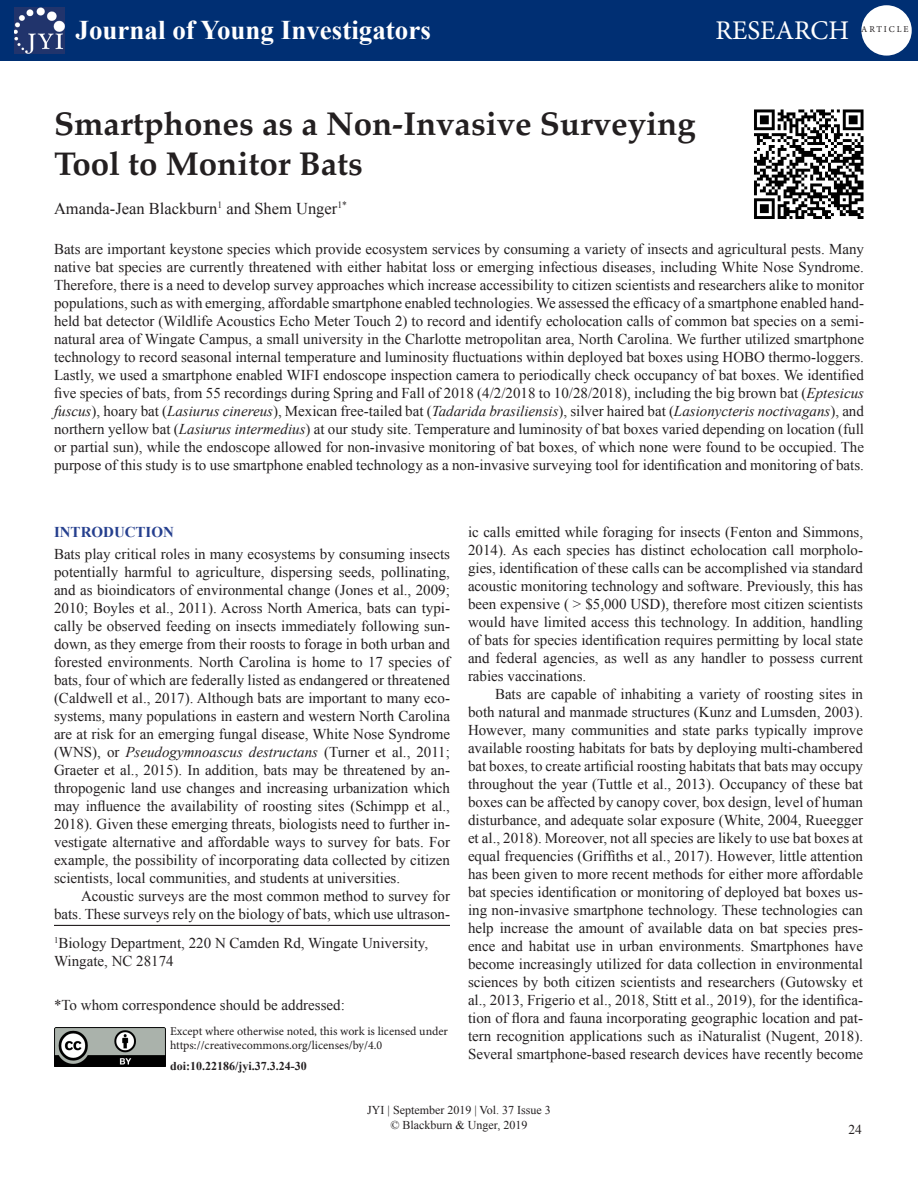
<style>
.page{position:relative;width:918px;height:1188px;background:#fff}
.page>*{position:absolute;margin:0;border:0;box-sizing:border-box;transform-origin:0 0}
.t1{font:700 33px/39.6px "Palatino";color:#231f20}
.t2{font:700 27px "Times New Roman";color:#fff}
.t3{font:27px "Minion Pro";color:#fff}
.t4{font:16.5px "Times New Roman";color:#231f20}
.t5{font:15px/18px "Times New Roman";color:#231f20;text-align:justify}
.t6{font:700 15px "Times New Roman";color:#253f8e}
.t7{font:13.5px "Times New Roman";color:#231f20}
.t8{font:12px/14.4px "Minion Pro";color:#231f20}
.t9{font:12px/14.4px "Times New Roman";color:#231f20;text-align:center}
.t10{font:700 12px "Times New Roman";color:#231f20}
.t11{font:9px "Minion Pro";letter-spacing:.21em;color:#231f20}
.s1{font-style:italic}
</style>
<div class="page">
<div style="left:0;top:0;width:918px;height:61px;background:#002f73"></div>
<div style="left:861px;top:5px;width:51px;height:51px;background:#fff;border-radius:50%"></div>
<img style="left:14px;top:7px;width:51px;height:47px">
<hr style="left:54px;top:925px;width:396px;height:1px;background:#231f20">
<img style="left:54px;top:1028px;width:111px;height:38px">
<img style="left:754px;top:109px;width:110px;height:110px">
<h2 class="t2" style="left:76px;top:11px;width:357px">Journal of Young Investigators</h2>
<h2 class="t3" style="left:716px;top:12px;width:135px">RESEARCH</h2>
<p class="t11" style="left:861px;top:24px;width:49px">ARTICLE</p>
<p class="t1" style="left:54px;top:103px;width:643px">Smartphones as a Non-Invasive Surveying<br>Tool to Monitor Bats</p>
<p class="t4" style="left:54px;top:197px;width:295px">Amanda-Jean Blackburn<sup>1</sup> and Shem Unger<sup>1*</sup></p>
<p class="t5" style="left:54px;top:240px;width:812px">Bats are important keystone species which provide ecosystem services by consuming a variety of insects and agricultural pests. Many native bat species are currently threatened with either habitat loss or emerging infectious diseases, including White Nose Syndrome.<br>Therefore, there is a need to develop survey approaches which increase accessibility to citizen scientists and researchers alike to monitor populations, such as with emerging, affordable smartphone enabled technologies. We assessed the efficacy of a smartphone enabled hand&shy;held bat detector (Wildlife Acoustics Echo Meter Touch 2) to record and identify echolocation calls of common bat species on a semi&shy;natural area of Wingate Campus, a small university in the Charlotte metropolitan area, North Carolina. We further utilized smartphone technology to record seasonal internal temperature and luminosity fluctuations within deployed bat boxes using HOBO thermo-loggers.<br>Lastly, we used a smartphone enabled WIFI endoscope inspection camera to periodically check occupancy of bat boxes. We identified five species of bats, from 55 recordings during Spring and Fall of 2018 (4/2/2018 to 10/28/2018), including the big brown bat (<span class="s1">Eptesicus fuscus</span>), hoary bat (<span class="s1">Lasiurus cinereus</span>), Mexican free-tailed bat (<span class="s1">Tadarida brasiliensis</span>), silver haired bat (<span class="s1">Lasionycteris noctivagans</span>), and northern yellow bat (<span class="s1">Lasiurus intermedius</span>) at our study site. Temperature and luminosity of bat boxes varied depending on location (full or partial sun), while the endoscope allowed for non-invasive monitoring of bat boxes, of which none were found to be occupied. The purpose of this study is to use smartphone enabled technology as a non-invasive surveying tool for identification and monitoring of bats.</p>
<p class="t6" style="left:54px;top:521px;width:121px">INTRODUCTION</p>
<p class="t5" style="left:54px;top:545px;width:398px">Bats play critical roles in many ecosystems by consuming insects potentially harmful to agriculture, dispersing seeds, pollinating, and as bioindicators of environmental change (Jones et al., 2009; 2010; Boyles et al., 2011). Across North America, bats can typi&shy;cally be observed feeding on insects immediately following sun&shy;down, as they emerge from their roosts to forage in both urban and forested environments. North Carolina is home to 17 species of bats, four of which are federally listed as endangered or threatened (Caldwell et al., 2017). Although bats are important to many eco&shy;systems, many populations in eastern and western North Carolina are at risk for an emerging fungal disease, White Nose Syndrome (WNS), or <span class="s1">Pseudogymnoascus destructans</span> (Turner et al., 2011; Graeter et al., 2015). In addition, bats may be threatened by an&shy;thropogenic land use changes and increasing urbanization which may influence the availability of roosting sites (Schimpp et al., 2018). Given these emerging threats, biologists need to further in&shy;vestigate alternative and affordable ways to survey for bats. For example, the possibility of incorporating data collected by citizen scientists, local communities, and students at universities.</p>
<p class="t5" style="left:54px;top:887px;width:398px;text-align:right">Acoustic surveys are the most common method to survey for bats. These surveys rely on the biology of bats, which use ultrason-</p>
<p class="t5" style="left:54px;top:934px;width:376px"><sup>1</sup>Biology Department, 220 N Camden Rd, Wingate University,<br>Wingate, NC 28174</p>
<p class="t5" style="left:54px;top:995px;width:292px">*To whom correspondence should be addressed:</p>
<p class="t8" style="left:170px;top:1024px;width:280px">Except where otherwise noted, this work is licensed under https://creativecommons.org/licenses/by/4.0</p>
<p class="t10" style="left:170px;top:1058px;width:138px">doi:10.22186/jyi.37.3.24-30</p>
<p class="t5" style="left:468px;top:523px;width:397px">ic calls emitted while foraging for insects (Fenton and Simmons, 2014). As each species has distinct echolocation call morpholo&shy;gies, identification of these calls can be accomplished via standard acoustic monitoring technology and software. Previously, this has been expensive ( &gt; $5,000 USD), therefore most citizen scientists would have limited access this technology. In addition, handling of bats for species identification requires permitting by local state and federal agencies, as well as any handler to possess current rabies vaccinations.</p>
<p class="t5" style="left:468px;top:685px;width:397px;text-indent:27px">Bats are capable of inhabiting a variety of roosting sites in both natural and manmade structures (Kunz and Lumsden, 2003).<br>However, many communities and state parks typically improve available roosting habitats for bats by deploying multi-chambered bat boxes, to create artificial roosting habitats that bats may occupy throughout the year (Tuttle et al., 2013). Occupancy of these bat boxes can be affected by canopy cover, box design, level of human disturbance, and adequate solar exposure (White, 2004, Rueegger et al., 2018). Moreover, not all species are likely to use bat boxes at equal frequencies (Griffiths et al., 2017). However, little attention has been given to more recent methods for either more affordable bat species identification or monitoring of deployed bat boxes us&shy;ing non-invasive smartphone technology. These technologies can help increase the amount of available data on bat species pres&shy;ence and habitat use in urban environments. Smartphones have become increasingly utilized for data collection in environmental sciences by both citizen scientists and researchers (Gutowsky et al., 2013, Frigerio et al., 2018, Stitt et al., 2019), for the identifica&shy;tion of flora and fauna incorporating geographic location and pat&shy;tern recognition applications such as iNaturalist (Nugent, 2018).<br>Several smartphone-based research devices have recently become</p>
<p class="t9" style="left:367px;top:1103px;width:185px">JYI | September 2019 | Vol. 37 Issue 3 © Blackburn &amp; Unger, 2019</p>
<p class="t7" style="left:848px;top:1120px;width:15px">24</p>
</div>
